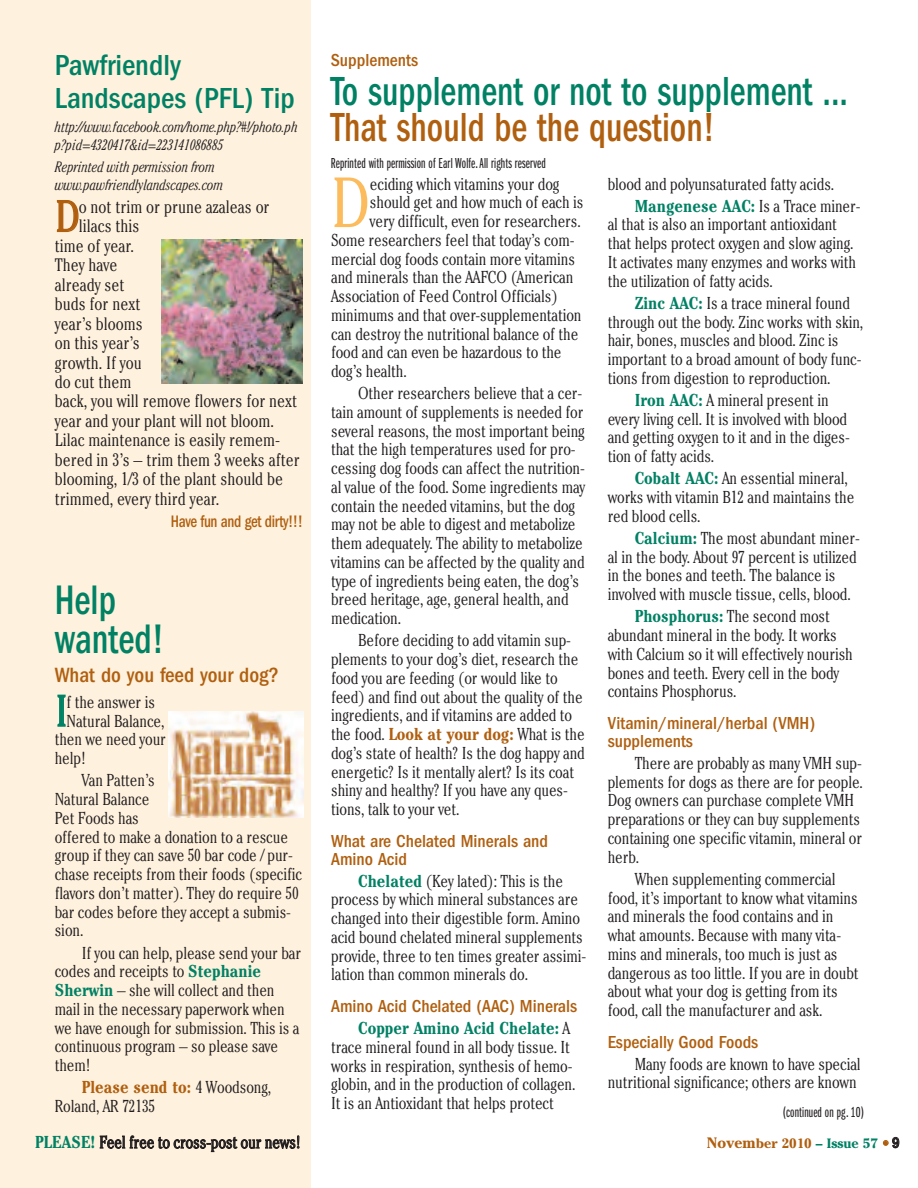
<style>
.page{position:relative;width:918px;height:1188px;background:#fff}
.page>*{position:absolute;margin:0;border:0;box-sizing:border-box;transform-origin:0 0}
.t1{font:300 condensed 70.8px "Cheltenham";color:#fcbc5e}
.t2{font:300 condensed 43.95px "Cheltenham";color:#b05f0f}
.t3{font:300 condensed 43.95px "Cheltenham";color:#008164}
.t4{font:500 condensed 42.75px/39.2px "Franklin Gothic";color:#008164;scale:.85 1}
.t5{font:500 condensed 42px "Franklin Gothic";color:#008164;scale:.85 1}
.t6{font:500 condensed 42px "Franklin Gothic";color:#b05f0f;scale:.85 1}
.t7{font:500 condensed 30px/33px "Franklin Gothic";color:#008164}
.t8{font:500 condensed 21.3px "Franklin Gothic";color:#b05f0f}
.t9{font:300 condensed 18px "Cheltenham";color:#231f20}
.t10{font:500 condensed 18px/18px "Franklin Gothic";color:#b05f0f}
.t11{font:300 condensed 17.25px/18.8px "Cheltenham";letter-spacing:-.01em;color:#231f20}
.t12{font:500 condensed 17.25px "Franklin Gothic";letter-spacing:-.025em;color:#b05f0f;scale:.88 1}
.t13{font:italic 300 condensed 15px/18px "Cheltenham";letter-spacing:-.01em;color:#231f20}
.t14{font:15px "Franklin Gothic Book X Cmpr";letter-spacing:.01em;color:#231f20}
.t15{font:700 13.5px "Cheltenham";color:#008164}
.s1{font-weight:700;color:#008164}
.s2{font-weight:700;color:#b05f0f}
.s3{font-size:15px;color:#b05f0f}
.s4{color:#b05f0f}
.s5{font-weight:300;font-stretch:condensed;color:#b05f0f}
.s6{font-family:"Franklin Gothic";font-weight:500;font-stretch:condensed;font-size:15px;color:#231f20}
</style>
<div class="page">
<div style="left:0;top:0;width:310px;height:1188px;background:#fef1dd"></div>
<img style="left:161px;top:240px;width:142px;height:144px">
<img style="left:168px;top:711px;width:135px;height:107px">
<h3 class="t7" style="left:55px;top:51px;width:242px">Pawfriendly<br>Landscapes (PFL) Tip</h3>
<p class="t13" style="left:55px;top:120px;width:245px">http://www.facebook.com/home.php?#!/photo.ph p?pid=4320417&amp;id=223141086885</p>
<p class="t13" style="left:55px;top:159px;width:170px">Reprinted with permission from www.pawfriendlylandscapes.com</p>
<h2 class="t2" style="left:55px;top:201px;width:26px">D</h2>
<p class="t9" style="left:79px;top:200px;width:192px">o not trim or prune azaleas or</p>
<p class="t9" style="left:79px;top:219px;width:62px">lilacs this</p>
<p class="t9" style="left:55px;top:239px;width:81px">time of year.</p>
<p class="t9" style="left:55px;top:258px;width:64px">They have</p>
<p class="t9" style="left:55px;top:278px;width:71px">already set</p>
<p class="t9" style="left:55px;top:297px;width:87px">buds for next</p>
<p class="t9" style="left:55px;top:317px;width:90px">year’s blooms</p>
<p class="t9" style="left:55px;top:336px;width:86px">on this year’s</p>
<p class="t9" style="left:55px;top:356px;width:89px">growth. If you</p>
<p class="t9" style="left:55px;top:375px;width:78px">do cut them</p>
<p class="t9" style="left:55px;top:395px;width:244px">back, you will remove flowers for next</p>
<p class="t9" style="left:55px;top:414px;width:221px">year and your plant will not bloom.</p>
<p class="t9" style="left:55px;top:434px;width:227px">Lilac maintenance is easily remem-</p>
<p class="t9" style="left:55px;top:453px;width:246px">bered in 3’s – trim them 3 weeks after</p>
<p class="t9" style="left:55px;top:473px;width:230px">blooming, 1/3 of the plant should be</p>
<p class="t9" style="left:55px;top:492px;width:166px">trimmed, every third year.</p>
<p class="t12" style="left:171px;top:516px;width:152px">Have fun and get dirty!!!</p>
<h3 class="t4" style="left:55px;top:584px;width:130px">Help wanted!</h3>
<p class="t8" style="left:55px;top:668px;width:226px">What do you feed your dog?</p>
<h2 class="t3" style="left:55px;top:695px;width:14px">I</h2>
<p class="t11" style="left:67px;top:694px;width:90px">f the answer is</p>
<p class="t11" style="left:67px;top:713px;width:99px">Natural Balance,</p>
<p class="t11" style="left:55px;top:732px;width:113px">then we need your</p>
<p class="t11" style="left:55px;top:751px;width:33px">help!</p>
<p class="t11" style="left:55px;top:773px;width:249px;text-indent:27px">Van Patten’s<br>Natural Balance<br>Pet Foods has<br>offered to make a donation to a rescue group if they can save 50 bar code / pur&shy;chase receipts from their foods (specific flavors don’t matter). They do require 50 bar codes before they accept a submis&shy;sion.</p>
<p class="t11" style="left:55px;top:945px;width:248px;text-indent:27px">If you can help, please send your bar codes and receipts to <span class="s1">Stephanie<br>Sherwin</span> – she will collect and then mail in the necessary paperwork when we have enough for submission. This is a continuous program – so please save them!</p>
<p class="t11" style="left:55px;top:1079px;width:218px;text-indent:27px"><span class="s2">Please send to:</span> 4 Woodsong,<br>Roland, AR 72135</p>
<p class="t10" style="left:331px;top:53px;width:89px">Supplements</p>
<h3 class="t5" style="left:331px;top:77px;width:610px">To supplement or not to supplement ...</h3>
<h3 class="t6" style="left:331px;top:113px;width:454px">That should be the question!</h3>
<p class="t14" style="left:331px;top:157px;width:216px">Reprinted with permission of Earl Wolfe.All rights reserved</p>
<h1 class="t1" style="left:331px;top:178px;width:41px">D</h1>
<p class="t11" style="left:370px;top:176px;width:191px">eciding which vitamins your dog</p>
<p class="t11" style="left:370px;top:195px;width:215px">should get and how much of each is</p>
<p class="t11" style="left:370px;top:213px;width:212px">very difficult, even for researchers.</p>
<p class="t11" style="left:331px;top:232px;width:245px">Some researchers feel that today’s com-</p>
<p class="t11" style="left:331px;top:251px;width:246px">mercial dog foods contain more vitamins</p>
<p class="t11" style="left:331px;top:270px;width:244px">and minerals than the AAFCO (American</p>
<p class="t11" style="left:331px;top:288px;width:229px">Association of Feed Control Officials)</p>
<p class="t11" style="left:331px;top:307px;width:252px">minimums and that over-supplementation</p>
<p class="t11" style="left:331px;top:326px;width:249px">can destroy the nutritional balance of the</p>
<p class="t11" style="left:331px;top:345px;width:232px">food and can even be hazardous to the</p>
<p class="t11" style="left:331px;top:363px;width:77px">dog’s health.</p>
<p class="t11" style="left:331px;top:386px;width:256px;text-indent:27px">Other researchers believe that a cer&shy;tain amount of supplements is needed for several reasons, the most important being that the high temperatures used for pro&shy;cessing dog foods can affect the nutrition&shy;al value of the food. Some ingredients may contain the needed vitamins, but the dog may not be able to digest and metabolize them adequately. The ability to metabolize vitamins can be affected by the quality and type of ingredients being eaten, the dog’s breed heritage, age, general health, and medication.</p>
<p class="t11" style="left:331px;top:633px;width:255px;text-indent:27px">Before deciding to add vitamin sup&shy;plements to your dog’s diet, research the food you are feeding (or would like to feed) and find out about the quality of the ingredients, and if vitamins are added to the food. <span class="s2">Look at your dog:</span> What is the dog’s state of health? Is the dog happy and energetic? Is it mentally alert? Is its coat shiny and healthy? If you have any ques&shy;tions, talk to your vet.</p>
<p class="t10" style="left:331px;top:833px;width:219px">What are Chelated Minerals and<br>Amino Acid</p>
<p class="t11" style="left:331px;top:873px;width:257px;text-indent:27px"><span class="s1">Chelated</span> (Key lated): This is the process by which mineral substances are changed into their digestible form. Amino acid bound chelated mineral supplements provide, three to ten times greater assimi&shy;lation than common minerals do.</p>
<p class="t10" style="left:331px;top:998px;width:248px">Amino Acid Chelated (AAC) Minerals</p>
<p class="t11" style="left:331px;top:1020px;width:246px;text-indent:27px"><span class="s1">Copper Amino Acid Chelate:</span> A trace mineral found in all body tissue. It works in respiration, synthesis of hemo&shy;globin, and in the production of collagen.<br>It is an Antioxidant that helps protect</p>
<p class="t11" style="left:635px;top:174px;width:227px;line-height:22.2px;text-indent:-27px">blood and polyunsaturated fatty acids.<br><span class="s1">Mangenese AAC:</span> Is a Trace miner-</p>
<p class="t11" style="left:608px;top:217px;width:250px">al that is also an important antioxidant that helps protect oxygen and slow aging.<br>It activates many enzymes and works with the utilization of fatty acids.</p>
<p class="t11" style="left:608px;top:295px;width:257px;text-indent:27px"><span class="s1">Zinc AAC:</span> Is a trace mineral found through out the body. Zinc works with skin, hair, bones, muscles and blood. Zinc is important to a broad amount of body func&shy;tions from digestion to reproduction.</p>
<p class="t11" style="left:608px;top:392px;width:244px;text-indent:27px"><span class="s1">Iron AAC:</span> A mineral present in every living cell. It is involved with blood and getting oxygen to it and in the diges&shy;tion of fatty acids.</p>
<p class="t11" style="left:608px;top:471px;width:248px;text-indent:27px"><span class="s1">Cobalt AAC:</span> An essential mineral, works with vitamin B12 and maintains the red blood cells.</p>
<p class="t11" style="left:608px;top:530px;width:254px;text-indent:27px"><span class="s1">Calcium:</span> The most abundant miner&shy;al in the body. About 97 percent is utilized in the bones and teeth. The balance is involved with muscle tissue, cells, blood.</p>
<p class="t11" style="left:608px;top:609px;width:247px;text-indent:27px"><span class="s1">Phosphorus:</span> The second most abundant mineral in the body. It works with Calcium so it will effectively nourish bones and teeth. Every cell in the body contains Phosphorus.</p>
<p class="t10" style="left:608px;top:715px;width:209px">Vitamin/mineral/herbal (VMH) supplements</p>
<p class="t11" style="left:608px;top:755px;width:257px;text-indent:27px">There are probably as many VMH sup&shy;plements for dogs as there are for people.<br>Dog owners can purchase complete VMH preparations or they can buy supplements containing one specific vitamin, mineral or herb.</p>
<p class="t11" style="left:608px;top:871px;width:252px;text-indent:27px">When supplementing commercial food, it’s important to know what vitamins and minerals the food contains and in what amounts. Because with many vita&shy;mins and minerals, too much is just as dangerous as too little. If you are in doubt about what your dog is getting from its food, call the manufacturer and ask.</p>
<p class="t10" style="left:608px;top:1034px;width:152px">Especially Good Foods</p>
<p class="t11" style="left:608px;top:1056px;width:255px;text-align:right">Many foods are known to have special nutritional significance; others are known</p>
<p class="t14" style="left:783px;top:1106px;width:83px">(continued on pg. 10)</p>
<p class="t11" style="left:35px;top:1134px;width:267px"><span class="s1">PLEASE!</span> Feel free to cross-post our news!</p>
<p class="t15" style="left:707px;top:1138px;width:194px"><span class="s3">Novem</span><span class="s4">ber 2010</span> – Issue 57 <span class="s5">•</span> <span class="s6">9</span></p>
</div>
